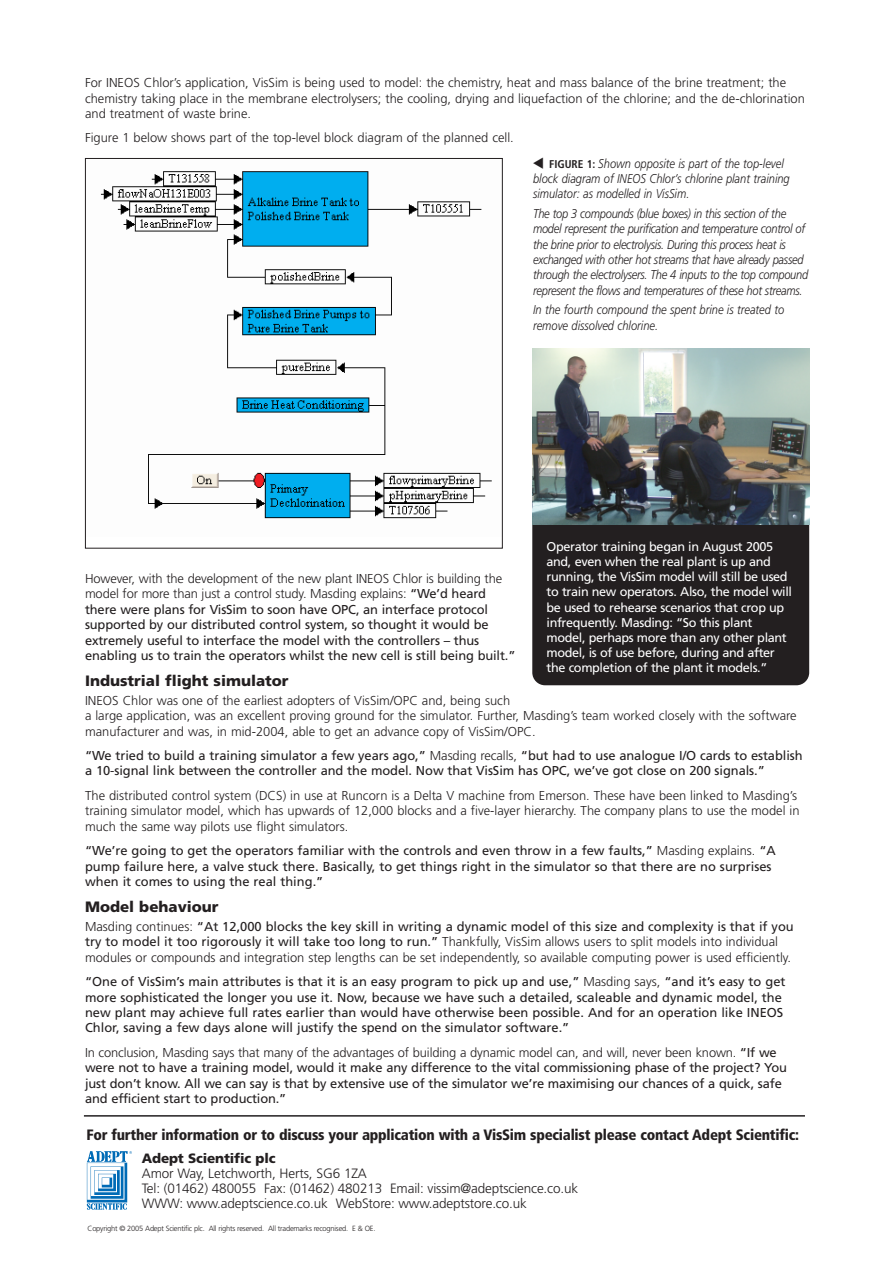
<style>
.page{position:relative;width:893px;height:1263px;background:#fff}
.page>*{position:absolute;margin:0;border:0;box-sizing:border-box;transform-origin:0 0}
.t1{font:900 condensed 15px "Frutiger";letter-spacing:-.015em;color:#231f20}
.t2{font:900 15px "Frutiger";color:#231f20}
.t3{font:300 13.5px/15px "Frutiger";letter-spacing:-.01em;color:#231f20}
.t4{font:900 13.5px "Frutiger";letter-spacing:-.01em;color:#231f20}
.t5{font:12.9px/15.5px "Frutiger";letter-spacing:-.005em;color:#231f20}
.t6{font:300 12.9px/15.5px "Frutiger";color:#231f20}
.t7{font:italic 300 12.75px/15.3px "Frutiger";letter-spacing:-.02em;color:#231f20;scale:.87 1}
.t8{font:italic 300 12.75px/15.3px "Frutiger";color:#231f20;scale:.87 1}
.t9{font:12.6px/15.1px "Frutiger";letter-spacing:-.03em;color:#fff}
.t10{font:300 7.5px "Frutiger";letter-spacing:-.03em;color:#231f20}
.s1{font-weight:700;font-style:normal;font-stretch:condensed;font-size:11.25px}
.s2{font-weight:300}
.s3{font-weight:400}
</style>
<div class="page">
<div style="left:532px;top:392px;width:277px;height:293px;background:#231f20;border-radius:13px"></div>
<img style="left:532px;top:349px;width:277px;height:176px">
<svg style="left:87px;top:1151px;width:45px;height:59px"></svg>
<hr style="left:84px;top:1115px;width:721px;height:1px;background:#231f20">
<img style="left:100px;top:171px;width:392px;height:348px">
<p class="t6" style="left:85px;top:76px;width:721px">For INEOS Chlor’s application, VisSim is being used to model: the chemistry, heat and mass balance of the brine treatment; the chemistry taking place in the membrane electrolysers; the cooling, drying and liquefaction of the chlorine; and the de-chlorination and treatment of waste brine.</p>
<p class="t6" style="left:85px;top:131px;width:430px">Figure 1 below shows part of the top-level block diagram of the planned cell.</p>
<p class="t8" style="left:533px;top:157px;width:297px;text-indent:16px"><span class="s1">FIGURE 1:</span> Shown opposite is part of the top-level block diagram of INEOS Chlor’s chlorine plant training simulator: as modelled in VisSim.</p>
<p class="t7" style="left:533px;top:207px;width:318px">The top 3 compounds (blue boxes) in this section of the model represent the purification and temperature control of the brine prior to electrolysis. During this process heat is exchanged with other hot streams that have already passed through the electrolysers. The 4 inputs to the top compound represent the flows and temperatures of these hot streams.</p>
<p class="t8" style="left:533px;top:303px;width:290px">In the fourth compound the spent brine is treated to remove dissolved chlorine.</p>
<p class="t9" style="left:546px;top:540px;width:247px">Operator training began in August 2005 and, even when the real plant is up and running, the VisSim model will still be used to train new operators. Also, the model will be used to rehearse scenarios that crop up infrequently. Masding: “So this plant model, perhaps more than any other plant model, is of use before, during and after the completion of the plant it models.”</p>
<p class="t5" style="left:85px;top:571px;width:432px"><span class="s2">However, with the development of the new plant INEOS Chlor is building the model for more than just a control study. Masding explains:</span> “We’d heard there were plans for VisSim to soon have OPC, an interface protocol supported by our distributed control system, so thought it would be extremely useful to interface the model with the controllers – thus enabling us to train the operators whilst the new cell is still being built.”</p>
<p class="t2" style="left:85px;top:675px;width:205px">Industrial flight simulator</p>
<p class="t6" style="left:85px;top:693px;width:713px">INEOS Chlor was one of the earliest adopters of VisSim/OPC and, being such<br>a large application, was an excellent proving ground for the simulator. Further, Masding’s team worked closely with the software manufacturer and was, in mid-2004, able to get an advance copy of VisSim/OPC.</p>
<p class="t5" style="left:85px;top:749px;width:719px">“We tried to build a training simulator a few years ago,” <span class="s2">Masding recalls,</span> “but had to use analogue I/O cards to establish a 10-signal link between the controller and the model. Now that VisSim has OPC, we’ve got close on 200 signals.”</p>
<p class="t6" style="left:85px;top:789px;width:716px">The distributed control system (DCS) in use at Runcorn is a Delta V machine from Emerson. These have been linked to Masding’s training simulator model, which has upwards of 12,000 blocks and a five-layer hierarchy. The company plans to use the model in much the same way pilots use flight simulators.</p>
<p class="t5" style="left:85px;top:844px;width:692px">“We’re going to get the operators familiar with the controls and even throw in a few faults,” <span class="s2">Masding explains.</span> “A pump failure here, a valve stuck there. Basically, to get things right in the simulator so that there are no surprises when it comes to using the real thing.”</p>
<p class="t2" style="left:85px;top:901px;width:135px">Model behaviour</p>
<p class="t6" style="left:85px;top:919px;width:710px">Masding continues: <span class="s3">“At 12,000 blocks the key skill in writing a dynamic model of this size and complexity is that if you try to model it too rigorously it will take too long to run.”</span> Thankfully, VisSim allows users to split models into individual modules or compounds and integration step lengths can be set independently, so available computing power is used efficiently.</p>
<p class="t5" style="left:85px;top:975px;width:702px">“One of VisSim’s main attributes is that it is an easy program to pick up and use,” <span class="s2">Masding says,</span> “and it’s easy to get more sophisticated the longer you use it. Now, because we have such a detailed, scaleable and dynamic model, the new plant may achieve full rates earlier than would have otherwise been possible. And for an operation like INEOS Chlor, saving a few days alone will justify the spend on the simulator software.”</p>
<p class="t5" style="left:85px;top:1046px;width:703px"><span class="s2">In conclusion, Masding says that many of the advantages of building a dynamic model can, and will, never been known.</span> “If we were not to have a training model, would it make any difference to the vital commissioning phase of the project? You just don’t know. All we can say is that by extensive use of the simulator we’re maximising our chances of a quick, safe and efficient start to production.”</p>
<p class="t1" style="left:87px;top:1129px;width:714px">For further information or to discuss your application with a VisSim specialist please contact Adept Scientific:</p>
<p class="t4" style="left:142px;top:1153px;width:135px">Adept Scientific plc</p>
<p class="t3" style="left:142px;top:1167px;width:438px">Amor Way, Letchworth, Herts, SG6 1ZA<br>Tel: (01462) 480055 Fax: (01462) 480213 Email: vissim@adeptscience.co.uk<br>WWW: www.adeptscience.co.uk WebStore: www.adeptstore.co.uk</p>
<p class="t10" style="left:88px;top:1226px;width:289px">Copyright © 2005 Adept Scientific plc. All rights reserved. All trademarks recognised. E &amp; OE.</p>
</div>
